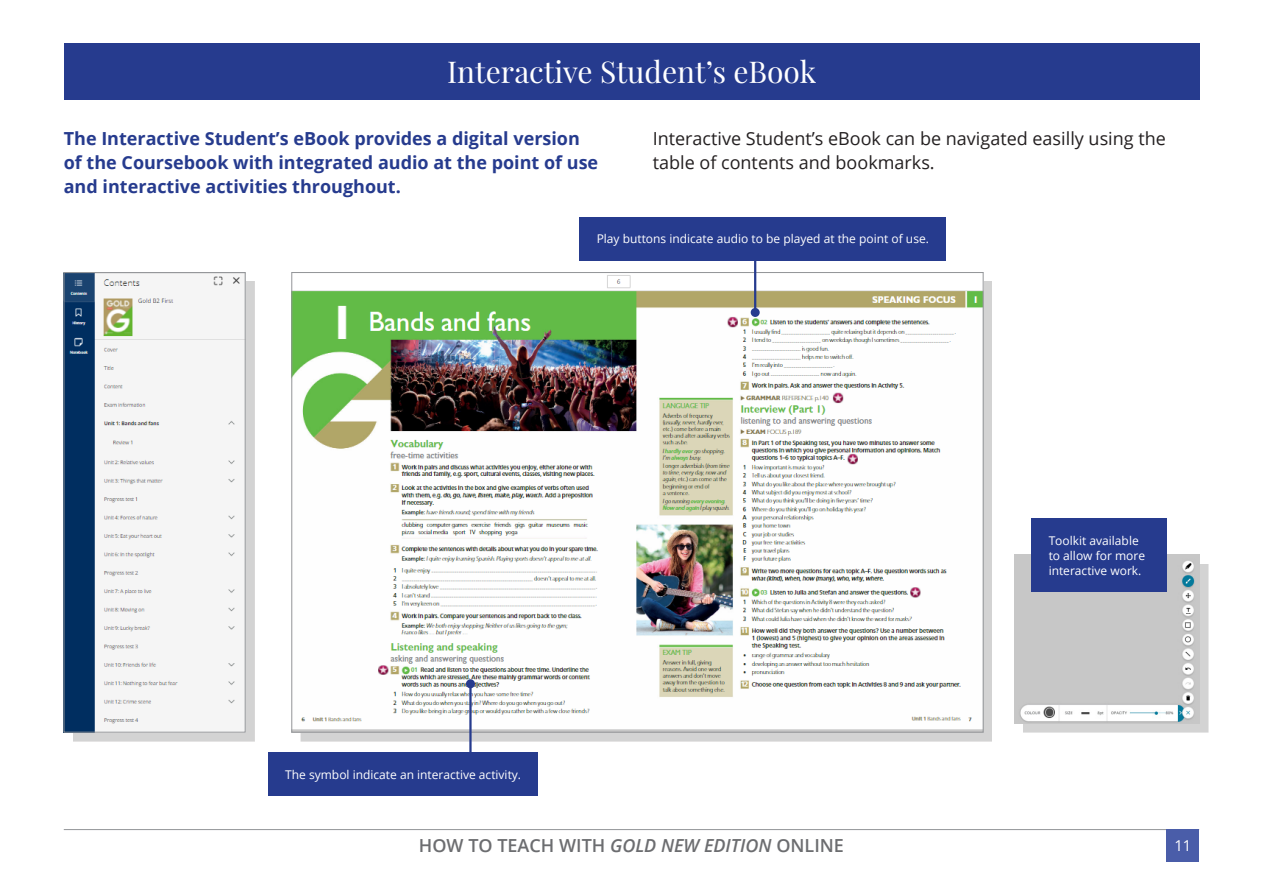
<style>
.page{position:relative;width:1263px;height:893px;background:#fff}
.page>*{position:absolute;margin:0;border:0;box-sizing:border-box;transform-origin:0 0}
.t1{font:30px "Playfair Display";color:#fff}
.Tekst_sekcji{font:700 18px/24px "Open Sans";color:#263b8e}
.Tekst_sekcji-2{font:18px/24px "Open Sans";color:#231f20}
.t2{font:600 18px "Open Sans";color:#6c6d70}
.t3{font:15px "Open Sans";color:#fff}
.t4{font:12px/15px "Open Sans";color:#fff}
.s1{font-style:italic}
</style>
<div class="page">
<hr style="left:64px;top:829px;width:1135px;height:1px;background:#939598">
<div style="left:64px;top:43px;width:1135px;height:56px;background:#263b8e"></div>
<div style="left:301px;top:281px;width:691px;height:460px;background:#231f20;opacity:.2"></div>
<img style="left:294px;top:274px;width:687px;height:456px">
<div style="left:73px;top:281px;width:181px;height:460px;background:#231f20;opacity:.2"></div>
<img style="left:66px;top:274px;width:177px;height:456px">
<div style="left:580px;top:217px;width:366px;height:43px;background:#263b8e"></div>
<div style="left:268px;top:753px;width:270px;height:43px;background:#263b8e"></div>
<hr style="left:469px;top:684px;width:3px;height:69px;background:#263b8e">
<div style="left:466px;top:679px;width:9px;height:9px;background:#263b8e;border-radius:50%"></div>
<hr style="left:754px;top:260px;width:2px;height:52px;background:#263b8e">
<div style="left:751px;top:308px;width:9px;height:9px;background:#263b8e;border-radius:50%"></div>
<div style="left:1167px;top:829px;width:32px;height:33px;background:#4a5da9"></div>
<div style="left:1023px;top:564px;width:185px;height:168px;background:#d3d3d3"></div>
<img style="left:1014px;top:555px;width:185px;height:168px">
<div style="left:1032px;top:518px;width:135px;height:73px;background:#263b8e"></div>
<p class="t1" style="left:447px;top:53px;width:371px">Interactive Student’s eBook</p>
<p class="Tekst_sekcji" style="left:64px;top:126px;width:536px">The Interactive Student’s eBook provides a digital version of the Coursebook with integrated audio at the point of use and interactive activities throughout.</p>
<p class="Tekst_sekcji-2" style="left:653px;top:126px;width:515px">Interactive Student’s eBook can be navigated easilly using the table of contents and bookmarks.</p>
<p class="t4" style="left:597px;top:231px;width:334px">Play buttons indicate audio to be played at the point of use.</p>
<p class="t4" style="left:285px;top:767px;width:237px">The symbol indicate an interactive activity.</p>
<p class="t2" style="left:419px;top:833px;width:427px">HOW TO TEACH WITH <span class="s1">GOLD NEW EDITION</span> ONLINE</p>
<p class="t4" style="left:1049px;top:532px;width:98px">Toolkit available to allow for more interactive work.</p>
<p class="t3" style="left:1174px;top:835px;width:19px">11</p>
</div>
